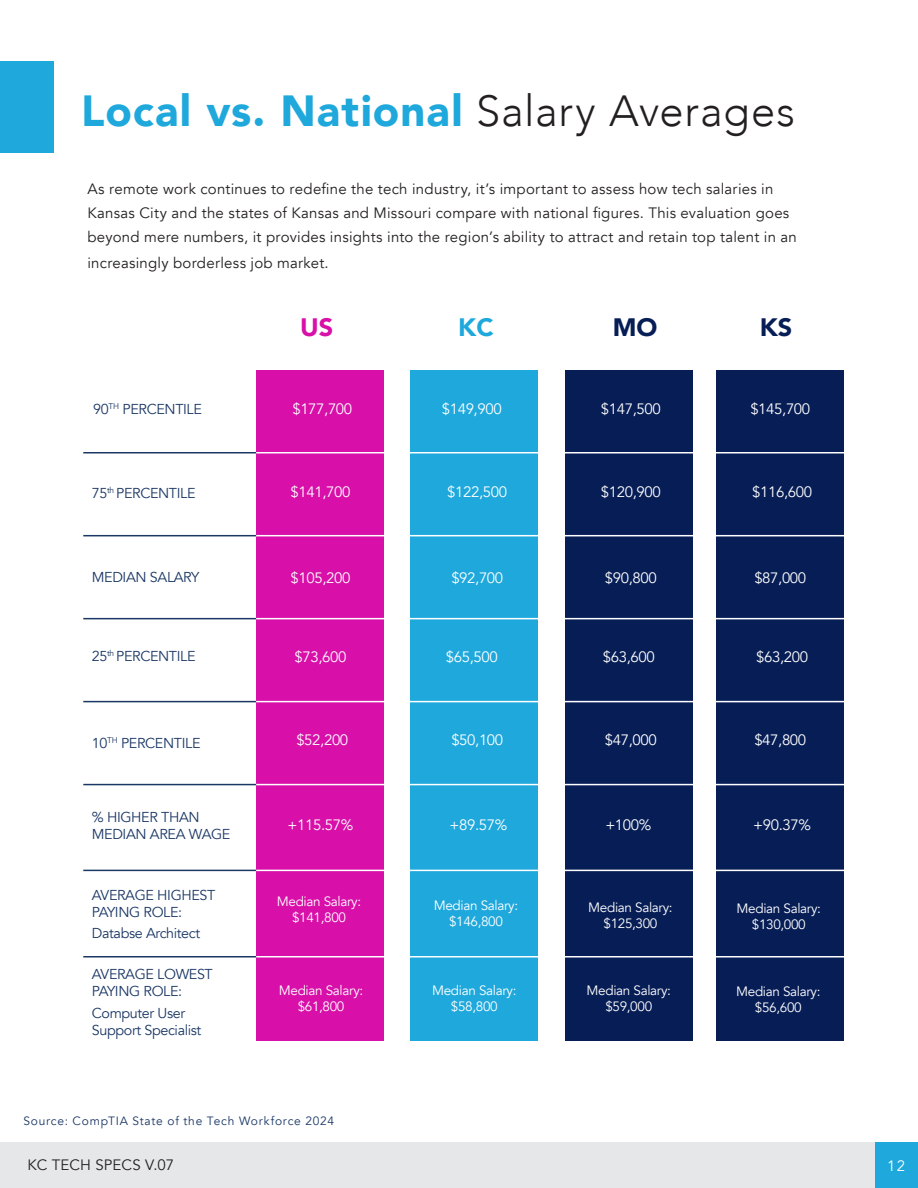
<style>
.page{position:relative;width:918px;height:1188px;background:#fff}
.page>*{position:absolute;margin:0;border:0;box-sizing:border-box;transform-origin:0 0}
.Headlines{font:900 43.5px "Avenir";letter-spacing:.025em;color:#1fa8db}
.t1{font:900 25.2px "Avenir";color:#071d56}
.t2{font:900 25.2px "Avenir";color:#d80fa8}
.t3{font:900 25.2px "Avenir";color:#1fa8dc}
.Body_Copy{font:15px/24px "Avenir";letter-spacing:.015em;color:#231f20}
.t4{font:15px "Avenir";letter-spacing:-.025em;color:#fff}
.t5{font:14.4px/17.2px "Avenir";letter-spacing:-.025em;color:#1b3765}
.t6{font:13.5px/16.2px "Avenir";letter-spacing:-.025em;color:#fff;text-align:center}
.Section_headers{font:12px "Avenir";letter-spacing:.065em;color:#193665}
.s1{font-weight:300;color:#231f20}
</style>
<div class="page">
<div style="left:0;top:1142px;width:918px;height:46px;background:#e6e7e9"></div>
<div style="left:875px;top:1142px;width:43px;height:46px;background:#1fa8db"></div>
<div style="left:0;top:61px;width:54px;height:92px;background:#1fa8db"></div>
<div style="left:256px;top:371px;width:128px;height:670px;background:#d80fa8"></div>
<div style="left:716px;top:371px;width:127px;height:670px;background:#071d56"></div>
<div style="left:565px;top:371px;width:128px;height:670px;background:#071d56"></div>
<div style="left:410px;top:371px;width:128px;height:670px;background:#1fa8dc"></div>
<hr style="left:83px;top:452px;width:800px;height:1px;background:#fff">
<hr style="left:83px;top:535px;width:800px;height:1px;background:#fff">
<hr style="left:83px;top:618px;width:800px;height:1px;background:#fff">
<hr style="left:83px;top:701px;width:800px;height:1px;background:#fff">
<hr style="left:83px;top:784px;width:800px;height:1px;background:#fff">
<hr style="left:83px;top:452px;width:173px;height:1px;background:#1b3765">
<hr style="left:83px;top:535px;width:173px;height:1px;background:#1b3765">
<hr style="left:83px;top:618px;width:173px;height:1px;background:#1b3765">
<hr style="left:83px;top:701px;width:173px;height:1px;background:#1b3765">
<hr style="left:83px;top:784px;width:173px;height:1px;background:#1b3765">
<hr style="left:83px;top:870px;width:800px;height:1px;background:#fff">
<hr style="left:83px;top:870px;width:173px;height:1px;background:#1b3765">
<hr style="left:83px;top:956px;width:800px;height:2px;background:#fff">
<hr style="left:83px;top:956px;width:173px;height:2px;background:#1b3765">
<p class="Headlines" style="left:81px;top:74px;width:715px">Local vs. National <span class="s1">Salary Averages</span></p>
<p class="Body_Copy" style="left:87px;top:177px;width:711px">As remote work continues to redefine the tech industry, it’s important to assess how tech salaries in<br>Kansas City and the states of Kansas and Missouri compare with national figures. This evaluation goes beyond mere numbers, it provides insights into the region’s ability to attract and retain top talent in an</p>
<p class="Body_Copy" style="left:87px;top:251px;width:243px">increasingly borderless job market.</p>
<p class="t2" style="left:300px;top:306px;width:35px">US</p>
<p class="t3" style="left:458px;top:306px;width:37px">KC</p>
<p class="t1" style="left:613px;top:306px;width:46px">MO</p>
<p class="t1" style="left:760px;top:306px;width:34px">KS</p>
<p class="t5" style="left:93px;top:400px;width:110px">90<sup>TH</sup> PERCENTILE</p>
<p class="t4" style="left:292px;top:400px;width:61px">$177,700</p>
<p class="t4" style="left:442px;top:400px;width:61px">$149,900</p>
<p class="t4" style="left:601px;top:400px;width:61px">$147,500</p>
<p class="t4" style="left:750px;top:400px;width:61px">$145,700</p>
<p class="t5" style="left:92px;top:485px;width:105px">75<sup>th</sup> PERCENTILE</p>
<p class="t4" style="left:290px;top:483px;width:61px">$141,700</p>
<p class="t4" style="left:447px;top:483px;width:61px">$122,500</p>
<p class="t4" style="left:601px;top:483px;width:61px">$120,900</p>
<p class="t4" style="left:752px;top:483px;width:61px">$116,600</p>
<p class="t5" style="left:92px;top:569px;width:109px">MEDIAN SALARY</p>
<p class="t4" style="left:290px;top:569px;width:61px">$105,200</p>
<p class="t4" style="left:451px;top:569px;width:53px">$92,700</p>
<p class="t4" style="left:605px;top:569px;width:53px">$90,800</p>
<p class="t4" style="left:754px;top:569px;width:53px">$87,000</p>
<p class="t5" style="left:92px;top:648px;width:105px">25<sup>th</sup> PERCENTILE</p>
<p class="t4" style="left:294px;top:648px;width:53px">$73,600</p>
<p class="t4" style="left:446px;top:648px;width:53px">$65,500</p>
<p class="t4" style="left:603px;top:648px;width:53px">$63,600</p>
<p class="t4" style="left:756px;top:648px;width:53px">$63,200</p>
<p class="t5" style="left:92px;top:734px;width:110px">10<sup>TH</sup> PERCENTILE</p>
<p class="t4" style="left:296px;top:731px;width:53px">$52,200</p>
<p class="t4" style="left:451px;top:731px;width:53px">$50,100</p>
<p class="t4" style="left:605px;top:731px;width:53px">$47,000</p>
<p class="t4" style="left:754px;top:731px;width:53px">$47,800</p>
<p class="t5" style="left:92px;top:809px;width:140px">% HIGHER THAN<br>MEDIAN AREA WAGE</p>
<p class="t4" style="left:288px;top:816px;width:67px">+115.57%</p>
<p class="t4" style="left:449px;top:816px;width:59px">+89.57%</p>
<p class="t4" style="left:605px;top:816px;width:48px">+100%</p>
<p class="t4" style="left:753px;top:816px;width:59px">+90.37%</p>
<p class="t5" style="left:92px;top:887px;width:125px">AVERAGE HIGHEST<br>PAYING ROLE:</p>
<p class="t5" style="left:92px;top:925px;width:110px">Databse Architect</p>
<p class="t5" style="left:92px;top:966px;width:122px">AVERAGE LOWEST<br>PAYING ROLE:</p>
<p class="t5" style="left:92px;top:1004px;width:111px">Computer User<br>Support Specialist</p>
<p class="t6" style="left:277px;top:893px;width:86px">Median Salary: $141,800</p>
<p class="t6" style="left:434px;top:898px;width:86px">Median Salary: $146,800</p>
<p class="t6" style="left:588px;top:899px;width:86px">Median Salary: $125,300</p>
<p class="t6" style="left:737px;top:901px;width:86px">Median Salary: $130,000</p>
<p class="t6" style="left:279px;top:982px;width:86px">Median Salary: $61,800</p>
<p class="t6" style="left:432px;top:982px;width:86px">Median Salary: $58,800</p>
<p class="t6" style="left:587px;top:982px;width:86px">Median Salary: $59,000</p>
<p class="t6" style="left:736px;top:984px;width:86px">Median Salary: $56,600</p>
<p class="Section_headers" style="left:23px;top:1114px;width:312px">Source: CompTIA State of the Tech Workforce 2024</p>
<p class="Body_Copy" style="left:28px;top:1153px;width:148px">KC TECH SPECS V.07</p>
<p class="t4" style="left:887px;top:1157px;width:19px">12</p>
</div>
